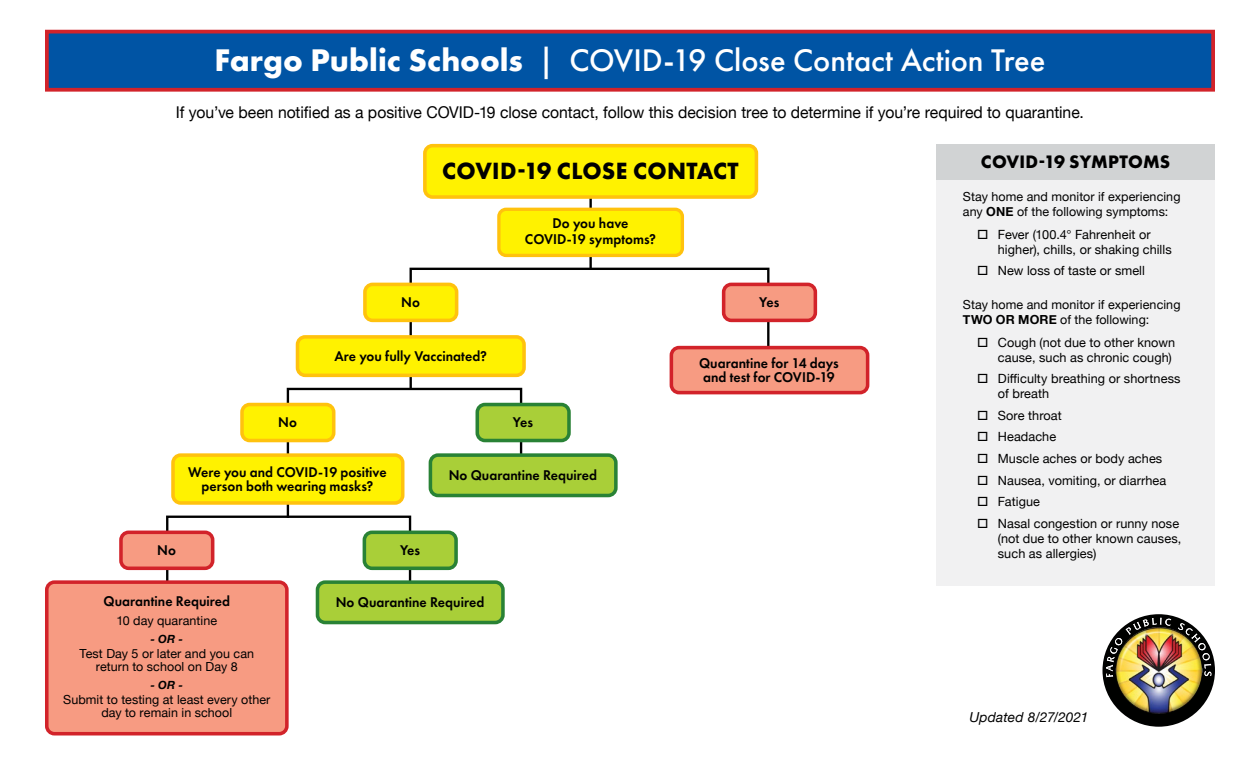
<style>
.page{position:relative;width:1260px;height:765px;background:#fff}
.page>*{position:absolute;margin:0;border:0;box-sizing:border-box;transform-origin:0 0}
.t1{font:500 32.5px "Futura PT";color:#fff}
.flow_chart_bubbles{font:700 24.38px "Futura PT";letter-spacing:.01em;color:#000}
.t2{font:700 18.75px "Futura PT";letter-spacing:.01em;color:#000}
.t3{font:16.25px "Helvetica Neue";letter-spacing:-.005em;color:#000}
.flow_chart_bubbles-2{font:600 14.62px/14.6px "Futura PT";letter-spacing:.005em;color:#000;text-align:center;scale:.95 1}
.Paragraph_Style_8{font:italic 13.75px "Helvetica Neue";letter-spacing:.01em;color:#000}
.t4{font:12.75px/15px "Helvetica Neue";letter-spacing:.005em;color:#000}
.Paragraph_Style_8-2{font:12.5px/15px "Helvetica Neue";letter-spacing:.005em;color:#000}
.Paragraph_Style_9{font:12.5px/13.8px "Helvetica Neue";letter-spacing:.005em;color:#000;text-align:center}
.Paragraph_Style_10{font:italic 700 11.25px "Helvetica Neue";color:#000}
.s1{font-weight:700}
</style>
<div class="page">
<div style="left:45px;top:30px;width:1170px;height:62px;background:#0054a4;border:4px solid #d2232a"></div>
<svg style="left:408px;top:267px;width:363px;height:123px"></svg>
<svg style="left:165px;top:387px;width:358px;height:238px"></svg>
<div style="left:298px;top:337px;width:226px;height:38px;background:#fff200;border-radius:8px"></div>
<div style="left:296px;top:335px;width:230px;height:42px;border:4px solid #ffc20e;border-radius:8px"></div>
<div style="left:173px;top:455px;width:230px;height:48px;background:#fff200;border-radius:8px"></div>
<div style="left:171px;top:453px;width:233px;height:52px;border:4px solid #ffc20e;border-radius:8px"></div>
<hr style="left:589px;top:163px;width:3px;height:106px;background:#000">
<div style="left:425px;top:146px;width:331px;height:51px;background:#fff200;border-radius:8px"></div>
<div style="left:423px;top:144px;width:335px;height:55px;border:4px solid #ffc20e;border-radius:8px"></div>
<div style="left:499px;top:209px;width:183px;height:46px;background:#fff200;border-radius:7px"></div>
<div style="left:497px;top:208px;width:187px;height:49px;border:3px solid #ffc20e;border-radius:7px"></div>
<div style="left:724px;top:284px;width:91px;height:36px;background:#f79b82;border-radius:8px"></div>
<div style="left:722px;top:283px;width:95px;height:39px;border:4px solid #d2232a;border-radius:8px"></div>
<div style="left:671px;top:348px;width:197px;height:45px;background:#f79b82;border-radius:8px"></div>
<div style="left:670px;top:346px;width:199px;height:48px;border:4px solid #d2232a;border-radius:8px"></div>
<div style="left:242px;top:405px;width:92px;height:36px;background:#fff200;border-radius:8px"></div>
<div style="left:240px;top:403px;width:95px;height:39px;border:4px solid #ffc20e;border-radius:8px"></div>
<div style="left:121px;top:532px;width:92px;height:36px;background:#f79b82;border-radius:8px"></div>
<div style="left:119px;top:531px;width:95px;height:39px;border:4px solid #d2232a;border-radius:8px"></div>
<div style="left:365px;top:284px;width:92px;height:36px;background:#fff200;border-radius:8px"></div>
<div style="left:363px;top:283px;width:95px;height:39px;border:4px solid #ffc20e;border-radius:8px"></div>
<div style="left:477px;top:405px;width:92px;height:36px;background:#a9cf38;border-radius:8px"></div>
<div style="left:476px;top:403px;width:95px;height:39px;border:4px solid #298235;border-radius:8px"></div>
<div style="left:364px;top:532px;width:92px;height:36px;background:#a9cf38;border-radius:8px"></div>
<div style="left:363px;top:531px;width:95px;height:39px;border:4px solid #298235;border-radius:8px"></div>
<div style="left:47px;top:582px;width:240px;height:152px;background:#f79b82;border-radius:8px"></div>
<div style="left:45px;top:580px;width:244px;height:155px;border:4px solid #d2232a;border-radius:8px"></div>
<img style="left:1103px;top:614px;width:112px;height:113px">
<div style="left:430px;top:455px;width:186px;height:41px;background:#a9cf38;border-radius:8px"></div>
<div style="left:429px;top:453px;width:189px;height:44px;border:4px solid #298235;border-radius:8px"></div>
<div style="left:317px;top:582px;width:186px;height:41px;background:#a9cf38;border-radius:8px"></div>
<div style="left:316px;top:580px;width:189px;height:44px;border:4px solid #298235;border-radius:8px"></div>
<div style="left:936px;top:167px;width:279px;height:419px;background:#f1f1f2"></div>
<div style="left:936px;top:144px;width:279px;height:35px;background:#d1d3d4"></div>
<p class="t1" style="left:214px;top:40px;width:833px"><span class="s1">Fargo Public Schools</span> | COVID-19 Close Contact Action Tree</p>
<p class="t3" style="left:176px;top:100px;width:910px">If you’ve been notified as a positive COVID-19 close contact, follow this decision tree to determine if you’re required to quarantine.</p>
<p class="flow_chart_bubbles-2" style="left:401px;top:295px;width:21px">No</p>
<p class="flow_chart_bubbles" style="left:442px;top:156px;width:298px">COVID-19 CLOSE CONTACT</p>
<p class="flow_chart_bubbles-2" style="left:525px;top:215px;width:139px;line-height:16.2px">Do you have<br>COVID-19 symptoms?</p>
<p class="flow_chart_bubbles-2" style="left:759px;top:295px;width:23px">Yes</p>
<p class="flow_chart_bubbles-2" style="left:278px;top:415px;width:21px">No</p>
<p class="flow_chart_bubbles-2" style="left:334px;top:349px;width:162px">Are you fully Vaccinated?</p>
<p class="flow_chart_bubbles-2" style="left:513px;top:415px;width:23px">Yes</p>
<p class="flow_chart_bubbles-2" style="left:188px;top:464px;width:210px">Were you and COVID-19 positive person both wearing masks?</p>
<p class="flow_chart_bubbles-2" style="left:157px;top:543px;width:21px">No</p>
<p class="flow_chart_bubbles-2" style="left:400px;top:543px;width:23px">Yes</p>
<p class="flow_chart_bubbles-2" style="left:449px;top:468px;width:158px">No Quarantine Required</p>
<p class="flow_chart_bubbles-2" style="left:104px;top:594px;width:135px">Quarantine Required</p>
<p class="Paragraph_Style_9" style="left:117px;top:615px;width:102px">10 day quarantine</p>
<p class="Paragraph_Style_10" style="left:151px;top:630px;width:34px">- OR -</p>
<p class="Paragraph_Style_9" style="left:80px;top:647px;width:176px">Test Day 5 or later and you can return to school on Day 8</p>
<p class="Paragraph_Style_10" style="left:151px;top:676px;width:34px">- OR -</p>
<p class="Paragraph_Style_9" style="left:63px;top:693px;width:209px">Submit to testing at least every other day to remain in school</p>
<p class="flow_chart_bubbles-2" style="left:336px;top:595px;width:158px">No Quarantine Required</p>
<p class="flow_chart_bubbles-2" style="left:699px;top:355px;width:149px;text-align:left">Quarantine for 14 days and test for COVID-19</p>
<p class="t2" style="left:981px;top:150px;width:191px">COVID-19 SYMPTOMS</p>
<p class="Paragraph_Style_8-2" style="left:963px;top:190px;width:219px">Stay home and monitor if experiencing any <span class="s1">ONE</span> of the following symptoms:</p>
<p class="t4" style="left:998px;top:228px;width:175px">Fever (100.4° Fahrenheit or higher), chills, or shaking chills</p>
<p class="t4" style="left:998px;top:264px;width:149px">New loss of taste or smell</p>
<p class="Paragraph_Style_8-2" style="left:963px;top:297px;width:219px">Stay home and monitor if experiencing<br><span class="s1">TWO OR MORE</span> of the following:</p>
<p class="t4" style="left:998px;top:336px;width:179px">Cough (not due to other known cause, such as chronic cough)</p>
<p class="t4" style="left:998px;top:372px;width:184px">Difficulty breathing or shortness of breath</p>
<p class="t4" style="left:998px;top:409px;width:65px">Sore throat</p>
<p class="t4" style="left:998px;top:430px;width:60px">Headache</p>
<p class="t4" style="left:998px;top:452px;width:166px">Muscle aches or body aches</p>
<p class="t4" style="left:998px;top:473px;width:170px">Nausea, vomiting, or diarrhea</p>
<p class="t4" style="left:998px;top:495px;width:44px">Fatigue</p>
<p class="t4" style="left:998px;top:516px;width:185px">Nasal congestion or runny nose (not due to other known causes, such as allergies)</p>
<p class="Paragraph_Style_8" style="left:969px;top:708px;width:121px">Updated 8/27/2021</p>
</div>
